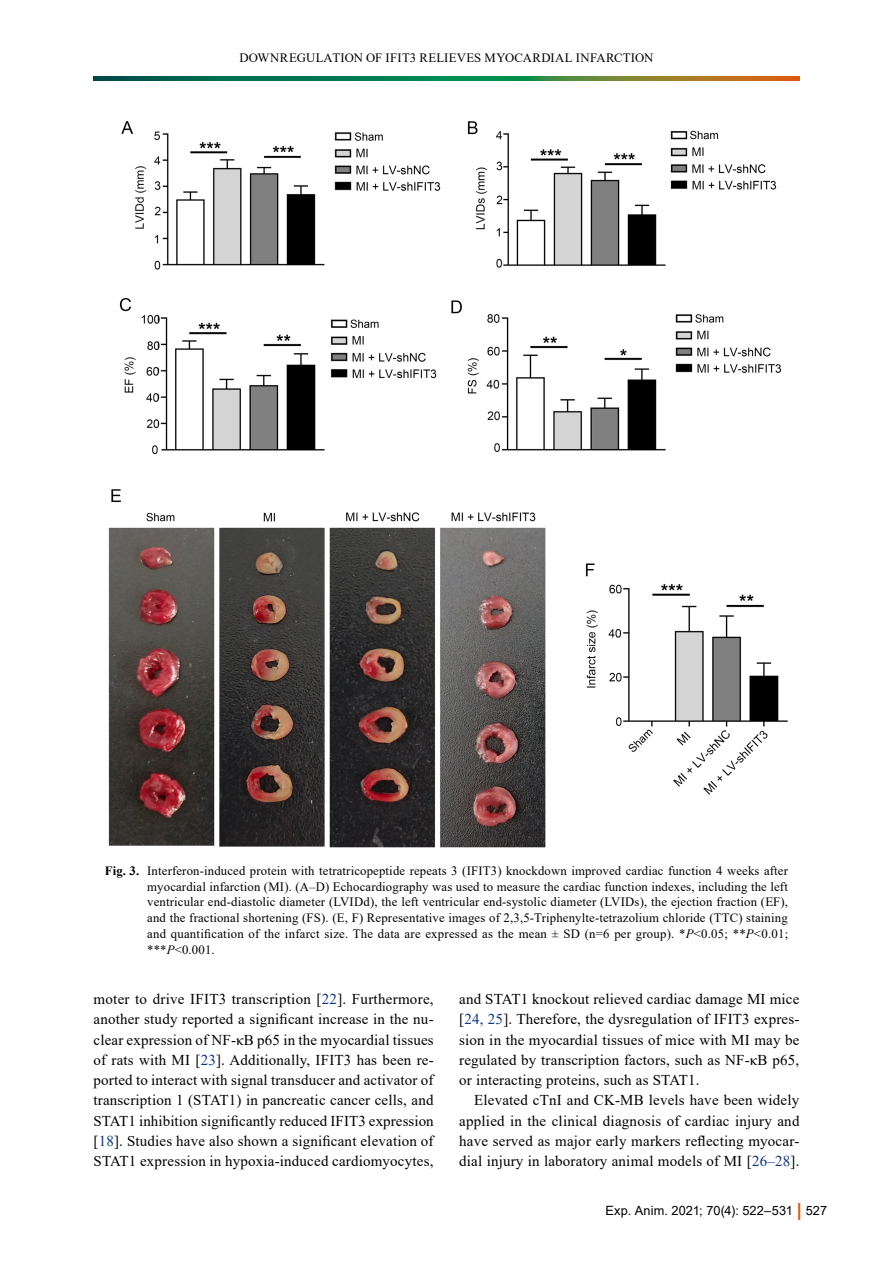
<style>
.page{position:relative;width:893px;height:1263px;background:#fff}
.page>*{position:absolute;margin:0;border:0;box-sizing:border-box;transform-origin:0 0}
.t1{font:15px/20.2px "Times New Roman";letter-spacing:.01em;color:#000;text-align:justify}
.t2{font:12.75px/15.8px "Times New Roman";letter-spacing:.02em;color:#000;text-align:justify}
.t3{font:12.75px "Arial";letter-spacing:.005em;color:#000}
.s1{font-weight:700}
.s2{font-style:italic}
.s3{color:#0c3388}
.s4{font-weight:700;font-size:18px;color:#e15400}
</style>
<div class="page">
<svg style="left:94px;top:77px;width:705px;height:4px;background:#377842"></svg>
<img style="left:108px;top:121px;width:680px;height:726px">
<p class="t2" style="left:240px;top:49px;width:415px">DOWNREGULATION OF IFIT3 RELIEVES MYOCARDIAL INFARCTION</p>
<p class="t2" style="left:147px;top:862px;width:642px;text-indent:-42px"><span class="s1">Fig. 3.</span> Interferon-induced protein with tetratricopeptide repeats 3 (IFIT3) knockdown improved cardiac function 4 weeks after myocardial infarction (MI). (A–D) Echocardiography was used to measure the cardiac function indexes, including the left ventricular end-diastolic diameter (LVIDd), the left ventricular end-systolic diameter (LVIDs), the ejection fraction (EF), and the fractional shortening (FS). (E, F) Representative images of 2,3,5-Triphenylte-tetrazolium chloride (TTC) staining and quantification of the infarct size. The data are expressed as the mean ± SD (n=6 per group). *<span class="s2">P</span>&lt;0.05; **<span class="s2">P</span>&lt;0.01; ***<span class="s2">P</span>&lt;0.001.</p>
<p class="t1" style="left:94px;top:988px;width:342px">moter to drive IFIT3 transcription [<span class="s3">22</span>]. Furthermore, another study reported a significant increase in the nu&shy;clear expression of NF-κB p65 in the myocardial tissues of rats with MI [<span class="s3">23</span>]. Additionally, IFIT3 has been re&shy;ported to interact with signal transducer and activator of transcription 1 (STAT1) in pancreatic cancer cells, and STAT1 inhibition significantly reduced IFIT3 expression [<span class="s3">18</span>]. Studies have also shown a significant elevation of STAT1 expression in hypoxia-induced cardiomyocytes,</p>
<p class="t1" style="left:459px;top:988px;width:342px">and STAT1 knockout relieved cardiac damage MI mice [<span class="s3">24, 25</span>]. Therefore, the dysregulation of IFIT3 expres&shy;sion in the myocardial tissues of mice with MI may be regulated by transcription factors, such as NF-κB p65, or interacting proteins, such as STAT1.</p>
<p class="t1" style="left:459px;top:1090px;width:342px;text-indent:15px">Elevated cTnI and CK-MB levels have been widely applied in the clinical diagnosis of cardiac injury and have served as major early markers reflecting myocar&shy;dial injury in laboratory animal models of MI [<span class="s3">26–28</span>].</p>
<p class="t3" style="left:605px;top:1202px;width:223px">Exp. Anim. 2021; 70(4): 522–531 <span class="s4">|</span> 527</p>
</div>
